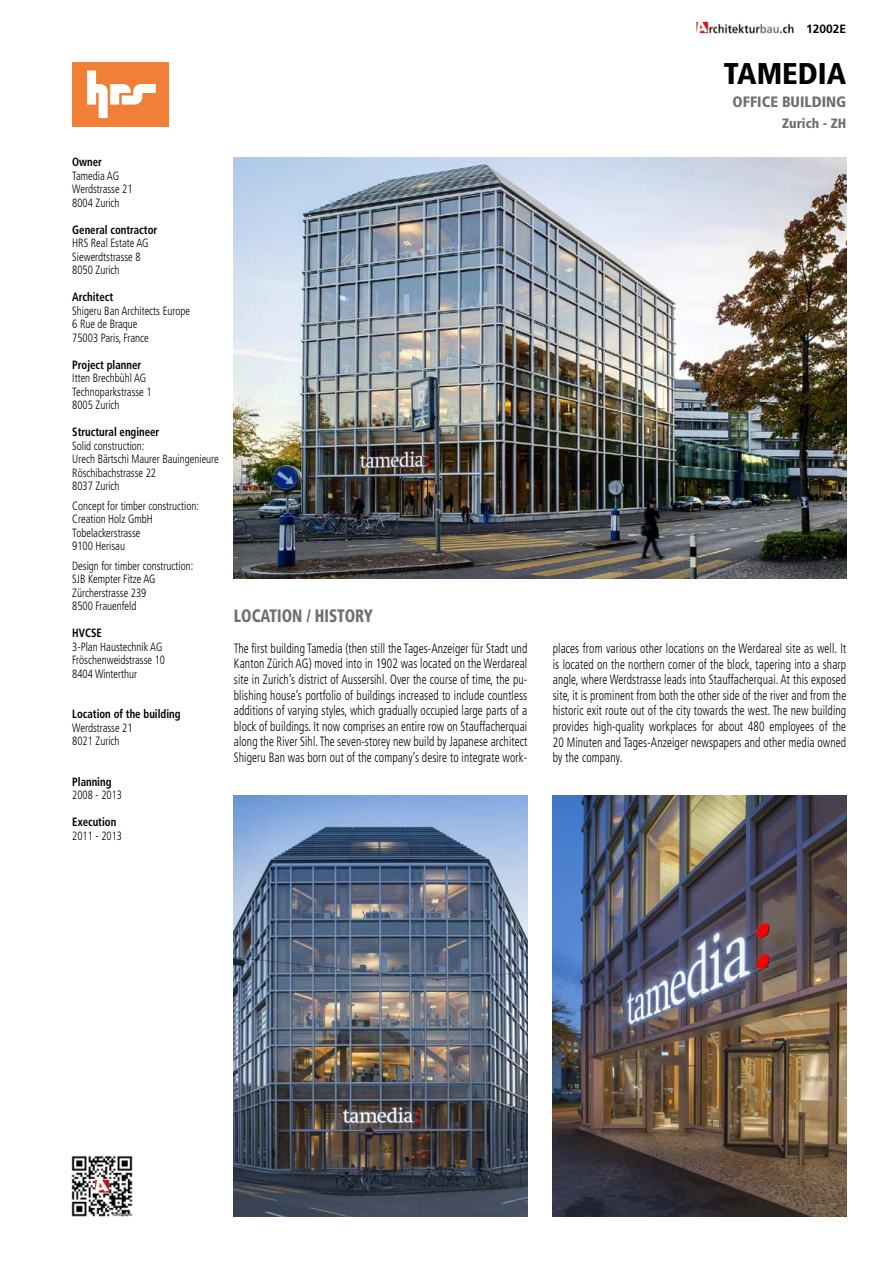
<style>
.page{position:relative;width:893px;height:1263px;background:#fff}
.page>*{position:absolute;margin:0;border:0;box-sizing:border-box;transform-origin:0 0}
.t1{font:900 condensed 30px "Frutiger";color:#000}
.t2{font:900 condensed 18px "Frutiger";color:#706f6f;scale:.85 1}
.t3{font:900 condensed 15px "Frutiger";color:#706f6f}
.t4{font:300 condensed 13.5px/15.6px "Frutiger";letter-spacing:.01em;color:#000;text-align:justify;scale:.85 1}
.t5{font:900 condensed 13.5px "Frutiger";color:#706f6f}
.t6{font:300 condensed 12px/13.5px "Frutiger";color:#000;scale:.9 1}
.t7{font:700 condensed 12px "Frutiger";color:#000;scale:.9 1}
.t8{font:700 12px "Frutiger";color:#000}
</style>
<div class="page">
<img style="left:234px;top:157px;width:612px;height:421px">
<img style="left:696px;top:22px;width:98px;height:11px">
<img style="left:234px;top:795px;width:293px;height:421px">
<img style="left:553px;top:795px;width:293px;height:421px">
<img style="left:71px;top:1156px;width:62px;height:61px">
<div style="left:72px;top:62px;width:97px;height:65px;background:#f07f38"></div>
<svg style="left:87px;top:71px;width:69px;height:47px"></svg>
<p class="t7" style="left:72px;top:155px;width:35px">Owner</p>
<p class="t6" style="left:72px;top:169px;width:69px">Tamedia AG<br>Werdstrasse 21<br>8004 Zurich</p>
<p class="t7" style="left:72px;top:223px;width:96px">General contractor</p>
<p class="t6" style="left:72px;top:237px;width:86px">HRS Real Estate AG<br>Siewerdtstrasse 8<br>8050 Zurich</p>
<p class="t7" style="left:72px;top:290px;width:47px">Architect</p>
<p class="t6" style="left:72px;top:304px;width:132px">Shigeru Ban Architects Europe<br>6 Rue de Braque<br>75003 Paris, France</p>
<p class="t7" style="left:72px;top:358px;width:78px">Project planner</p>
<p class="t6" style="left:72px;top:372px;width:90px">Itten Brechbühl AG<br>Technoparkstrasse 1<br>8005 Zurich</p>
<p class="t7" style="left:72px;top:425px;width:98px">Structural engineer</p>
<p class="t6" style="left:72px;top:439px;width:164px">Solid construction:<br>Urech Bärtschi Maurer Bauingenieure<br>Röschibachstrasse 22<br>8037 Zurich</p>
<p class="t6" style="left:72px;top:499px;width:142px">Concept for timber construction:<br>Creation Holz GmbH<br>Tobelackerstrasse<br>9100 Herisau</p>
<p class="t6" style="left:72px;top:559px;width:136px">Design for timber construction:<br>SJB Kempter Fitze AG<br>Zürcherstrasse 239<br>8500 Frauenfeld</p>
<p class="t7" style="left:72px;top:626px;width:34px">HVCSE</p>
<p class="t6" style="left:72px;top:640px;width:105px">3-Plan Haustechnik AG<br>Fröschenweidstrasse 10<br>8404 Winterthur</p>
<p class="t7" style="left:72px;top:707px;width:122px">Location of the building</p>
<p class="t6" style="left:72px;top:721px;width:69px">Werdstrasse 21<br>8021 Zurich</p>
<p class="t7" style="left:72px;top:775px;width:45px">Planning</p>
<p class="t6" style="left:72px;top:789px;width:57px">2008 - 2013</p>
<p class="t7" style="left:72px;top:815px;width:50px">Execution</p>
<p class="t6" style="left:72px;top:829px;width:57px">2011 - 2013</p>
<h2 class="t2" style="left:234px;top:604px;width:165px">LOCATION / HISTORY</h2>
<p class="t4" style="left:234px;top:640px;width:347px">The first building Tamedia (then still the Tages-Anzeiger für Stadt und Kanton Zürich AG) moved into in 1902 was located on the Werdareal site in Zurich’s district of Aussersihl. Over the course of time, the pu&shy;blishing house’s portfolio of buildings increased to include countless additions of varying styles, which gradually occupied large parts of a block of buildings. It now comprises an entire row on Stauffacherquai along the River Sihl. The seven-storey new build by Japanese architect Shigeru Ban was born out of the company’s desire to integrate work-</p>
<p class="t8" style="left:806px;top:21px;width:42px">12002E</p>
<h1 class="t1" style="left:724px;top:56px;width:124px">TAMEDIA</h1>
<p class="t3" style="left:733px;top:92px;width:115px">OFFICE BUILDING</p>
<p class="t5" style="left:782px;top:115px;width:66px">Zurich - ZH</p>
<p class="t4" style="left:553px;top:641px;width:347px">places from various other locations on the Werdareal site as well. It is located on the northern corner of the block, tapering into a sharp angle, where Werdstrasse leads into Stauffacherquai. At this exposed site, it is prominent from both the other side of the river and from the historic exit route out of the city towards the west. The new building provides high-quality workplaces for about 480 employees of the 20 Minuten and Tages-Anzeiger newspapers and other media owned by the company.</p>
</div>
